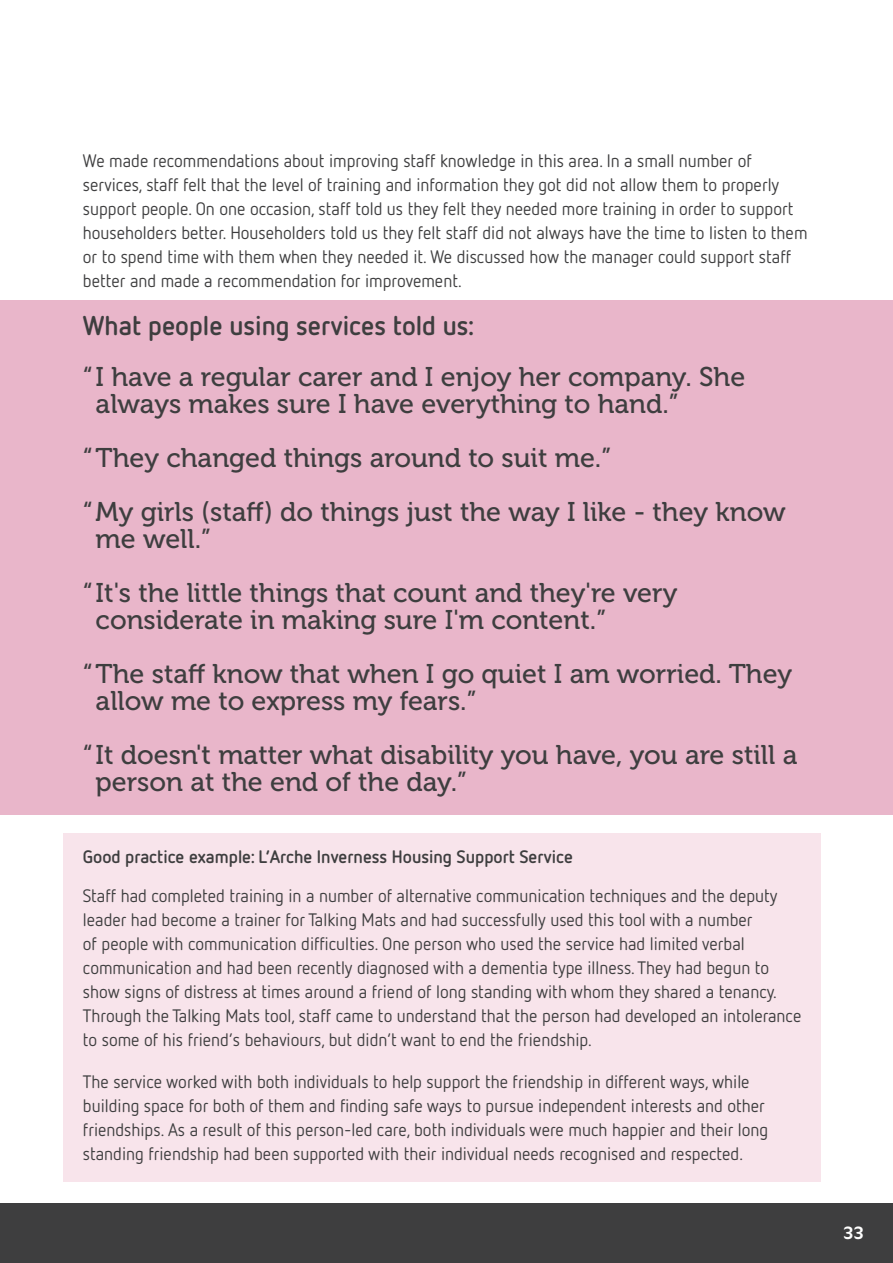
<style>
.page{position:relative;width:893px;height:1263px;background:#fff}
.page>*{position:absolute;margin:0;border:0;box-sizing:border-box;transform-origin:0 0}
.t1{font:27px/54px "Museo 500";color:#3e3e3f}
.t2{font:700 27px "Netto OT";color:#3e3e3f}
.t3{font:18px/24px "Netto OT";color:#3e3e3f}
.t4{font:700 18px "Netto OT";color:#3e3e3f}
.t5{font:18px "Cocon OT";color:#fff}
</style>
<div class="page">
<div style="left:0;top:1203px;width:893px;height:60px;background:#3e3e3f"></div>
<div style="left:63px;top:833px;width:758px;height:349px;background:#f8e4eb"></div>
<div style="left:0;top:300px;width:893px;height:514px;background:#e9b6ca"></div>
<p class="t3" style="left:83px;top:148px;width:726px">We made recommendations about improving staff knowledge in this area. In a small number of services, staff felt that the level of training and information they got did not allow them to properly support people. On one occasion, staff told us they felt they needed more training in order to support householders better. Householders told us they felt staff did not always have the time to listen to them or to spend time with them when they needed it. We discussed how the manager could support staff better and made a recommendation for improvement.</p>
<h1 class="t2" style="left:83px;top:309px;width:392px">What people using services told us:</h1>
<h1 class="t1" style="left:96px;top:364px;width:651px;line-height:27px;text-indent:-13px">“I have a regular carer and I enjoy her company. She always makes sure I have everything to hand.”</h1>
<h1 class="t1" style="left:83px;top:431px;width:704px">“They changed things around to suit me.”<br>“My girls (staff) do things just the way I like - they know</h1>
<h1 class="t1" style="left:83px;top:512px;width:596px;text-indent:13px">me well.”<br>“It's the little things that count and they're very</h1>
<h1 class="t1" style="left:83px;top:593px;width:711px;text-indent:13px">considerate in making sure I'm content.”<br>“The staff know that when I go quiet I am worried. They</h1>
<h1 class="t1" style="left:83px;top:674px;width:716px;text-indent:13px">allow me to express my fears.”<br>“It doesn't matter what disability you have, you are still a</h1>
<h1 class="t1" style="left:96px;top:755px;width:373px">person at the end of the day.”</h1>
<p class="t4" style="left:83px;top:845px;width:491px">Good practice example: L’Arche Inverness Housing Support Service</p>
<p class="t3" style="left:83px;top:883px;width:720px">Staff had completed training in a number of alternative communication techniques and the deputy leader had become a trainer for Talking Mats and had successfully used this tool with a number<br>of people with communication difficulties. One person who used the service had limited verbal communication and had been recently diagnosed with a dementia type illness. They had begun to show signs of distress at times around a friend of long standing with whom they shared a tenancy.<br>Through the Talking Mats tool, staff came to understand that the person had developed an intolerance to some of his friend’s behaviours, but didn’t want to end the friendship.</p>
<p class="t3" style="left:83px;top:1069px;width:687px">The service worked with both individuals to help support the friendship in different ways, while building space for both of them and finding safe ways to pursue independent interests and other friendships. As a result of this person-led care, both individuals were much happier and their long standing friendship had been supported with their individual needs recognised and respected.</p>
<p class="t5" style="left:843px;top:1222px;width:23px">33</p>
</div>
